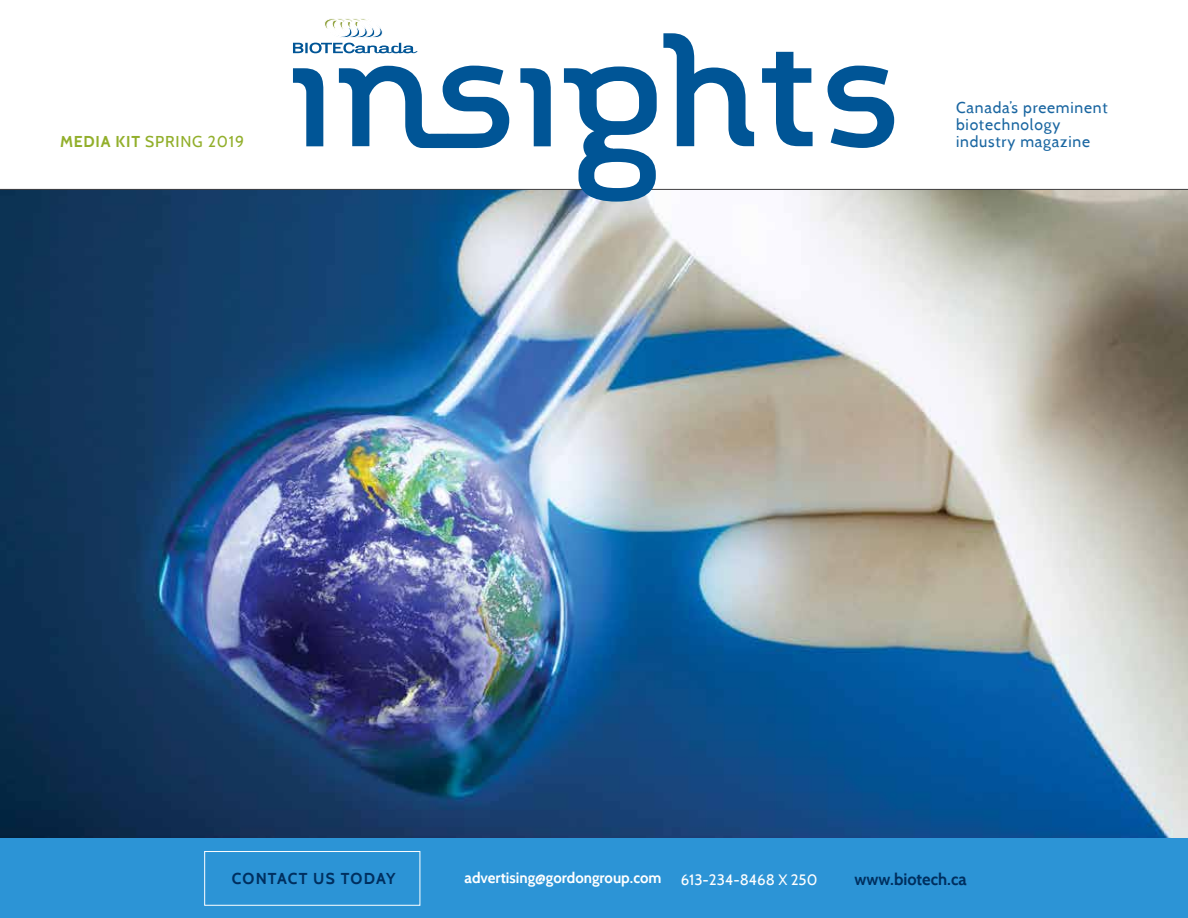
<style>
.page{position:relative;width:1188px;height:918px;background:#fff}
.page>*{position:absolute;margin:0;border:0;box-sizing:border-box;transform-origin:0 0}
.t1{font:700 16.5px "Cabin";color:#002f5f}
.t2{font:15.75px/17.1px "Cabin";letter-spacing:.05em;color:#1a66a1}
.t3{font:700 15.75px "Cabin";letter-spacing:.05em;color:#92af2b}
.t4{font:700 15.75px "Cabin";letter-spacing:.065em;color:#002f5f}
.t5{font:700 15px "Cabin";color:#fff}
.t6{font:15px "Cabin";color:#fff}
.s1{font-weight:500}
.s2{font-weight:400}
</style>
<div class="page">
<svg style="left:324px;top:19px;width:59px;height:14px"></svg>
<img style="left:0;top:190px;width:1188px;height:649px">
<hr style="left:0;top:189px;width:1188px;height:1px;background:#414042">
<div style="left:0;top:839px;width:1188px;height:79px;background:#2c94d6"></div>
<div style="left:204px;top:851px;width:216px;height:55px;border:1px solid #fff"></div>
<svg style="left:293px;top:33px;width:601px;height:169px"></svg>
<p class="t3" style="left:60px;top:132px;width:186px">MEDIA KIT <span class="s1">SPRI</span><span class="s2">NG 2019</span></p>
<p class="t2" style="left:956px;top:99px;width:153px">Canada’s preeminent biotechnology industry magazine</p>
<p class="t4" style="left:232px;top:869px;width:165px">CONTACT US TODAY</p>
<p class="t5" style="left:465px;top:869px;width:198px">advertising@gordongroup.com</p>
<p class="t6" style="left:681px;top:870px;width:138px">613-234-8468 X 250</p>
<p class="t1" style="left:855px;top:869px;width:114px">www.biotech.ca</p>
</div>
